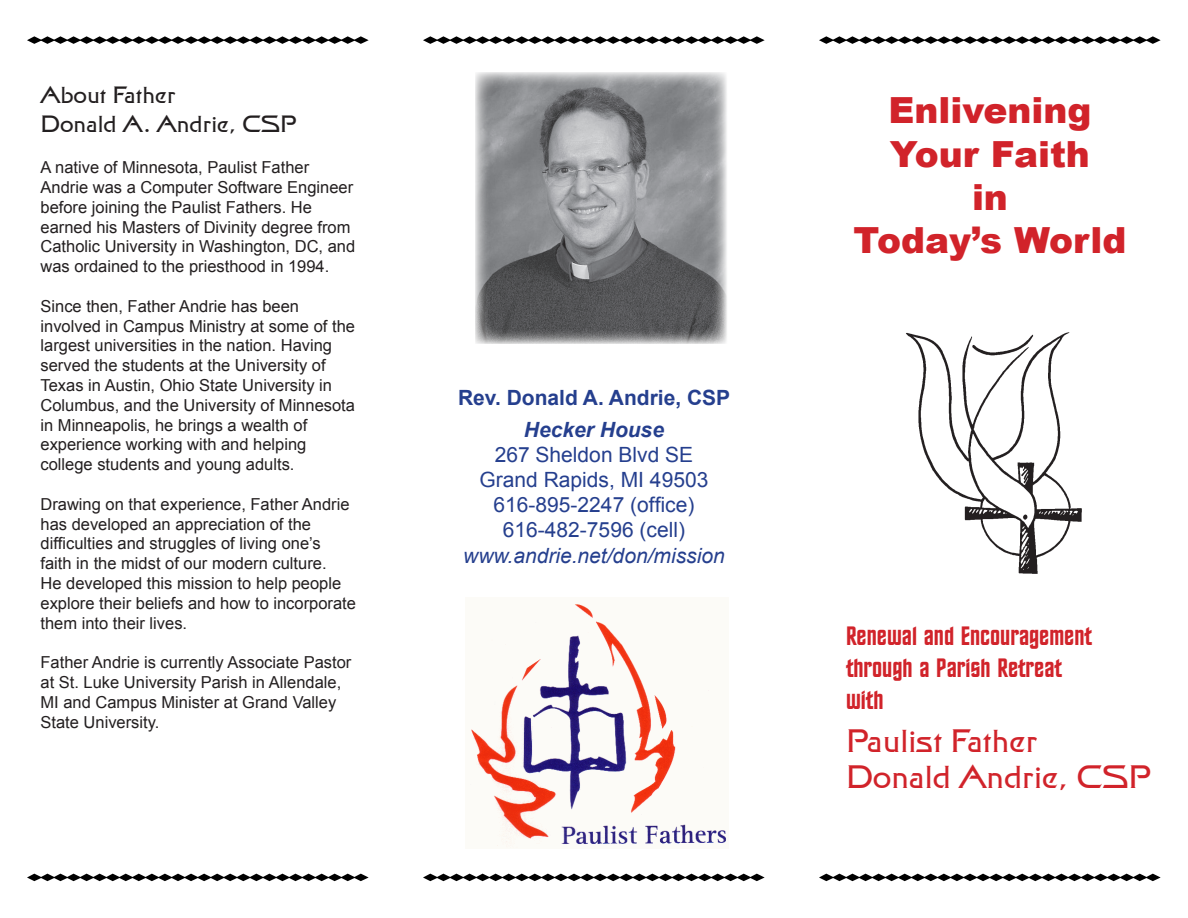
<style>
.page{position:relative;width:1188px;height:918px;background:#fff}
.page>*{position:absolute;margin:0;border:0;box-sizing:border-box;transform-origin:0 0}
.t1{font:900 36px/43.2px "Arial";color:#d1232a;text-align:center}
.t2{font:33px/36px "Star Trek Film BT";color:#d1232a}
.t3{font:27px/32.4px "Star Trek BT";color:#d1232a}
.t4{font:24px/28.8px "Star Trek Film BT";color:#231f20}
.t5{font:21px "Arial";color:#253f8e}
.t6{font:italic 21px "Arial";color:#253f8e}
.t7{font:700 21px "Arial";color:#253f8e}
.t8{font:italic 700 21px "Arial";color:#253f8e}
.t9{font:16.5px/19.8px "Arial";color:#231f20}
</style>
<div class="page">
<img style="left:471px;top:604px;width:256px;height:244px">
<svg style="left:27px;top:874px;width:342px;height:7px"></svg>
<svg style="left:27px;top:36px;width:342px;height:8px"></svg>
<svg style="left:423px;top:874px;width:342px;height:7px"></svg>
<svg style="left:423px;top:36px;width:342px;height:8px"></svg>
<svg style="left:819px;top:874px;width:342px;height:7px"></svg>
<svg style="left:819px;top:36px;width:342px;height:8px"></svg>
<img style="left:906px;top:332px;width:176px;height:242px">
<img style="left:475px;top:72px;width:252px;height:272px">
<p class="t4" style="left:40px;top:82px;width:258px">About Father<br>Donald A. Andrie, CSP</p>
<p class="t9" style="left:40px;top:158px;width:316px">A native of Minnesota, Paulist Father Andrie was a Computer Software Engineer before joining the Paulist Fathers. He earned his Masters of Divinity degree from Catholic University in Washington, DC, and was ordained to the priesthood in 1994.</p>
<p class="t9" style="left:40px;top:296px;width:316px">Since then, Father Andrie has been involved in Campus Ministry at some of the largest universities in the nation. Having served the students at the University of Texas in Austin, Ohio State University in Columbus, and the University of Minnesota in Minneapolis, he brings a wealth of experience working with and helping college students and young adults.</p>
<p class="t9" style="left:40px;top:494px;width:317px">Drawing on that experience, Father Andrie has developed an appreciation of the difficulties and struggles of living one’s faith in the midst of our modern culture.<br>He developed this mission to help people explore their beliefs and how to incorporate them into their lives.</p>
<p class="t9" style="left:40px;top:653px;width:312px">Father Andrie is currently Associate Pastor at St. Luke University Parish in Allendale, MI and Campus Minister at Grand Valley State University.</p>
<p class="t7" style="left:458px;top:386px;width:274px">Rev. Donald A. Andrie, CSP</p>
<p class="t8" style="left:524px;top:417px;width:142px">Hecker House</p>
<p class="t5" style="left:495px;top:443px;width:200px">267 Sheldon Blvd SE</p>
<p class="t5" style="left:480px;top:468px;width:230px">Grand Rapids, MI 49503</p>
<p class="t5" style="left:494px;top:493px;width:202px">616-895-2247 (office)</p>
<p class="t5" style="left:503px;top:518px;width:184px">616-482-7596 (cell)</p>
<p class="t6" style="left:463px;top:543px;width:263px">www.andrie.net/don/mission</p>
<p class="t1" style="left:854px;top:89px;width:274px">Enlivening<br>Your Faith<br>in<br>Today’s World</p>
<p class="t3" style="left:846px;top:621px;width:248px">Renewal and Encouragement through a Parish Retreat</p>
<p class="t3" style="left:846px;top:686px;width:39px">with</p>
<p class="t2" style="left:846px;top:725px;width:307px">Paulist Father<br>Donald Andrie, CSP</p>
</div>
